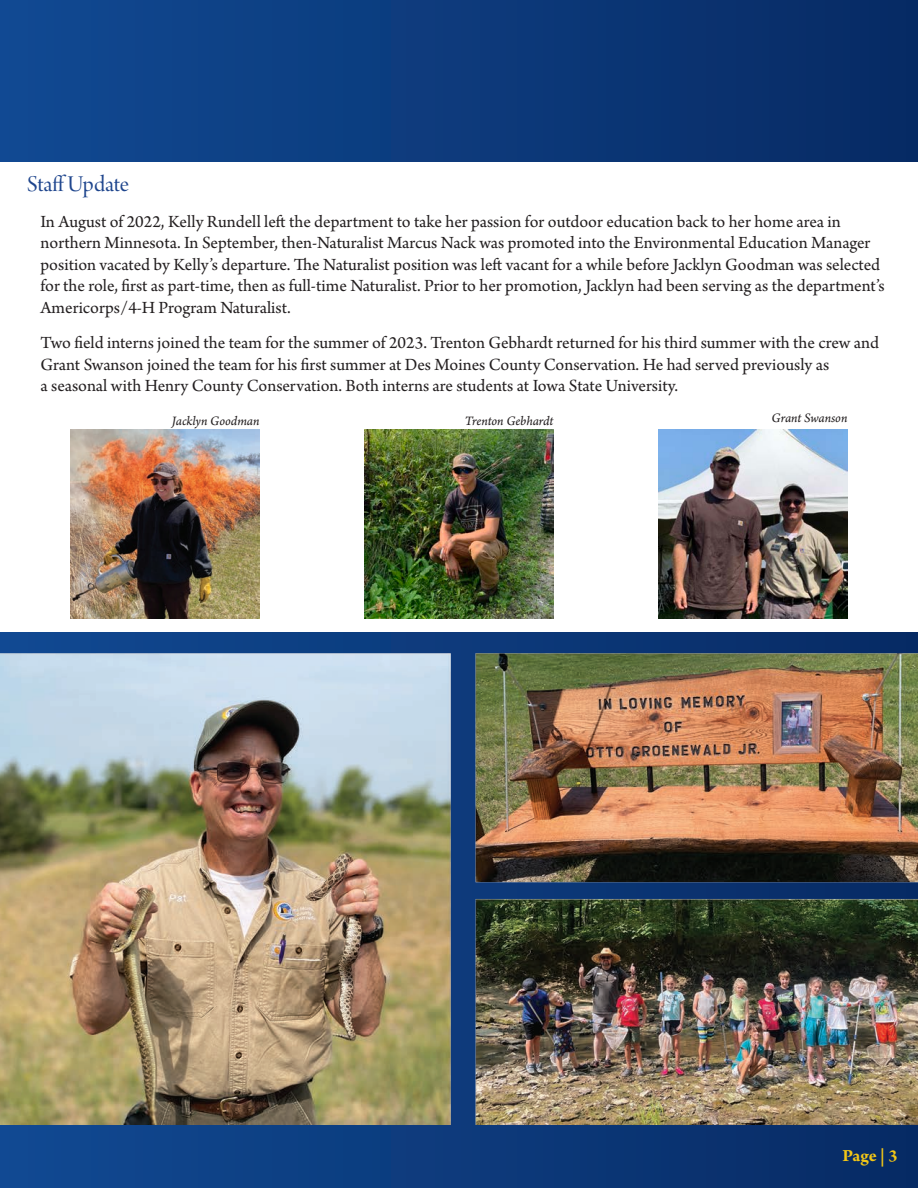
<style>
.page{position:relative;width:918px;height:1188px;background:#fff}
.page>*{position:absolute;margin:0;border:0;box-sizing:border-box;transform-origin:0 0}
.Headline{font:24px "Arno Pro Display";letter-spacing:-.01em;color:#1e458d}
.Body{font:18px/21.6px "Arno Pro";color:#231f20}
.t1{font:700 18px "Arno Pro";color:#f3c716}
.Headline-2{font:13.5px "Arno Pro Italic Sm Text";letter-spacing:-.005em;color:#231f20}
</style>
<div class="page">
<div style="left:0;top:0;width:918px;height:161px;background:linear-gradient(to right,#114a93,#072b64)"></div>
<img style="left:0;top:633px;width:918px;height:555px">
<img style="left:70px;top:430px;width:190px;height:189px">
<img style="left:658px;top:430px;width:190px;height:189px">
<img style="left:364px;top:430px;width:190px;height:189px">
<p class="Headline" style="left:27px;top:171px;width:103px">Staff Update</p>
<p class="Body" style="left:40px;top:211px;width:846px">In August of 2022, Kelly Rundell left the department to take her passion for outdoor education back to her home area in northern Minnesota. In September, then-Naturalist Marcus Nack was promoted into the Environmental Education Manager position vacated by Kelly’s departure. The Naturalist position was left vacant for a while before Jacklyn Goodman was selected for the role, first as part-time, then as full-time Naturalist. Prior to her promotion, Jacklyn had been serving as the department’s Americorps/4-H Program Naturalist.</p>
<p class="Body" style="left:40px;top:333px;width:840px">Two field interns joined the team for the summer of 2023. Trenton Gebhardt returned for his third summer with the crew and<br>Grant Swanson joined the team for his first summer at Des Moines County Conservation. He had served previously as<br>a seasonal with Henry County Conservation. Both interns are students at Iowa State University.</p>
<p class="Headline-2" style="left:172px;top:413px;width:89px">Jacklyn Goodman</p>
<p class="Headline-2" style="left:465px;top:413px;width:90px">Trenton Gebhardt</p>
<p class="Headline-2" style="left:772px;top:411px;width:77px">Grant Swanson</p>
<p class="t1" style="left:843px;top:1145px;width:57px">Page | 3</p>
</div>
